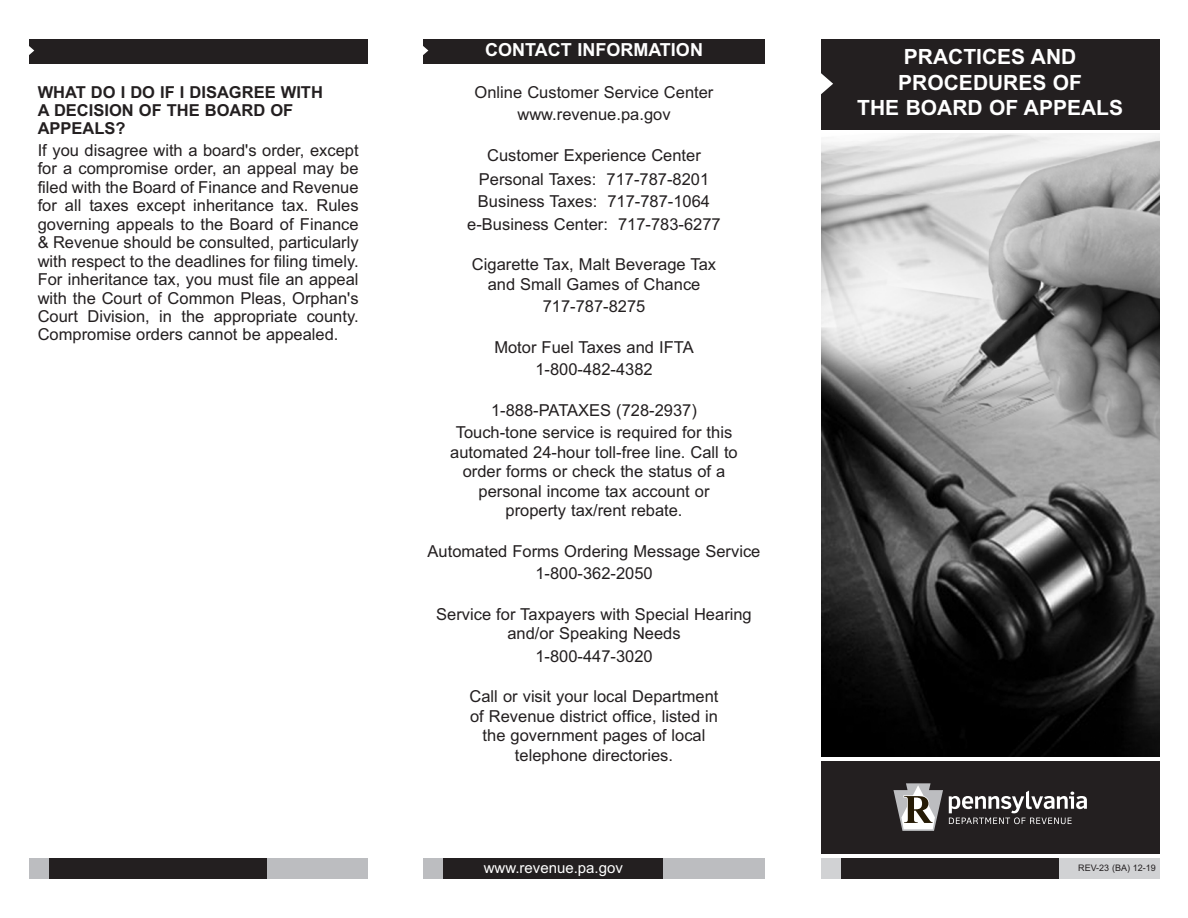
<style>
.page{position:relative;width:1188px;height:918px;background:#fff}
.page>*{position:absolute;margin:0;border:0;box-sizing:border-box;transform-origin:0 0}
.t1{font:700 21px/25.2px "Arial";color:#fff;text-align:center}
.t2{font:700 18px "Arial";color:#fff}
.t3{font:16.5px/18.5px "Arial";color:#231f20;text-align:center}
.t4{font:700 16.5px/18.5px "Arial";color:#231f20}
.t5{font:15px "Arial";color:#fff}
.t6{font:9px "Arial";color:#231f20}
</style>
<div class="page">
<div style="left:423px;top:39px;width:342px;height:25px;background:#231f20"></div>
<svg style="left:423px;top:46px;width:5px;height:9px"></svg>
<img style="left:821px;top:134px;width:338px;height:623px">
<div style="left:821px;top:858px;width:338px;height:21px;background:#d1d2d4"></div>
<div style="left:821px;top:761px;width:338px;height:93px;background:#231f20"></div>
<svg style="left:949px;top:791px;width:138px;height:33px"></svg>
<svg style="left:894px;top:783px;width:49px;height:48px"></svg>
<div style="left:821px;top:39px;width:338px;height:90px;background:#231f20"></div>
<svg style="left:821px;top:73px;width:12px;height:21px"></svg>
<div style="left:841px;top:858px;width:218px;height:21px;background:#231f20"></div>
<div style="left:423px;top:858px;width:342px;height:21px;background:#bcbdc0"></div>
<div style="left:444px;top:858px;width:219px;height:21px;background:#231f20"></div>
<div style="left:29px;top:858px;width:338px;height:21px;background:#bcbdc0"></div>
<div style="left:49px;top:858px;width:218px;height:21px;background:#231f20"></div>
<div style="left:29px;top:39px;width:338px;height:25px;background:#231f20"></div>
<svg style="left:29px;top:46px;width:5px;height:9px"></svg>
<p class="t4" style="left:38px;top:83px;width:287px">WHAT DO I DO IF I DISAGREE WITH<br>A DECISION OF THE BOARD OF<br>APPEALS?</p>
<p class="t3" style="left:38px;top:143px;width:322px;text-align:justify">If you disagree with a board's order, except for a compromise order, an appeal may be filed with the Board of Finance and Revenue for all taxes except inheritance tax. Rules governing appeals to the Board of Finance &amp; Revenue should be consulted, particularly with respect to the deadlines for filing timely.<br>For inheritance tax, you must file an appeal with the Court of Common Pleas, Orphan's Court Division, in the appropriate county.<br>Compromise orders cannot be appealed.</p>
<p class="t2" style="left:485px;top:40px;width:219px">CONTACT INFORMATION</p>
<p class="t3" style="left:475px;top:84px;width:240px">Online Customer Service Center</p>
<p class="t3" style="left:517px;top:107px;width:155px">www.revenue.pa.gov</p>
<p class="t3" style="left:487px;top:147px;width:215px">Customer Experience Center</p>
<p class="t3" style="left:479px;top:171px;width:232px">Personal Taxes: 717-787-8201</p>
<p class="t3" style="left:478px;top:194px;width:234px">Business Taxes: 717-787-1064</p>
<p class="t3" style="left:467px;top:216px;width:255px">e-Business Center: 717-783-6277</p>
<p class="t3" style="left:472px;top:256px;width:246px;line-height:19.5px">Cigarette Tax, Malt Beverage Tax and Small Games of Chance</p>
<p class="t3" style="left:543px;top:299px;width:104px">717-787-8275</p>
<p class="t3" style="left:494px;top:339px;width:201px">Motor Fuel Taxes and IFTA</p>
<p class="t3" style="left:535px;top:362px;width:119px">1-800-482-4382</p>
<p class="t3" style="left:491px;top:402px;width:207px">1-888-PATAXES (728-2937)</p>
<p class="t3" style="left:450px;top:424px;width:289px;line-height:19.5px">Touch-tone service is required for this automated 24-hour toll-free line. Call to order forms or check the status of a personal income tax account or property tax/rent rebate.</p>
<p class="t3" style="left:428px;top:543px;width:334px">Automated Forms Ordering Message Service</p>
<p class="t3" style="left:535px;top:566px;width:119px">1-800-362-2050</p>
<p class="t3" style="left:436px;top:606px;width:317px;line-height:19.5px">Service for Taxpayers with Special Hearing and/or Speaking Needs</p>
<p class="t3" style="left:535px;top:648px;width:119px">1-800-447-3020</p>
<p class="t3" style="left:470px;top:688px;width:250px;line-height:19.5px">Call or visit your local Department of Revenue district office, listed in the government pages of local telephone directories.</p>
<p class="t5" style="left:484px;top:862px;width:141px">www.revenue.pa.gov</p>
<p class="t1" style="left:857px;top:44px;width:267px">PRACTICES AND<br>PROCEDURES OF<br>THE BOARD OF APPEALS</p>
<p class="t6" style="left:1078px;top:865px;width:79px">REV-23 (BA) 12-19</p>
</div>
